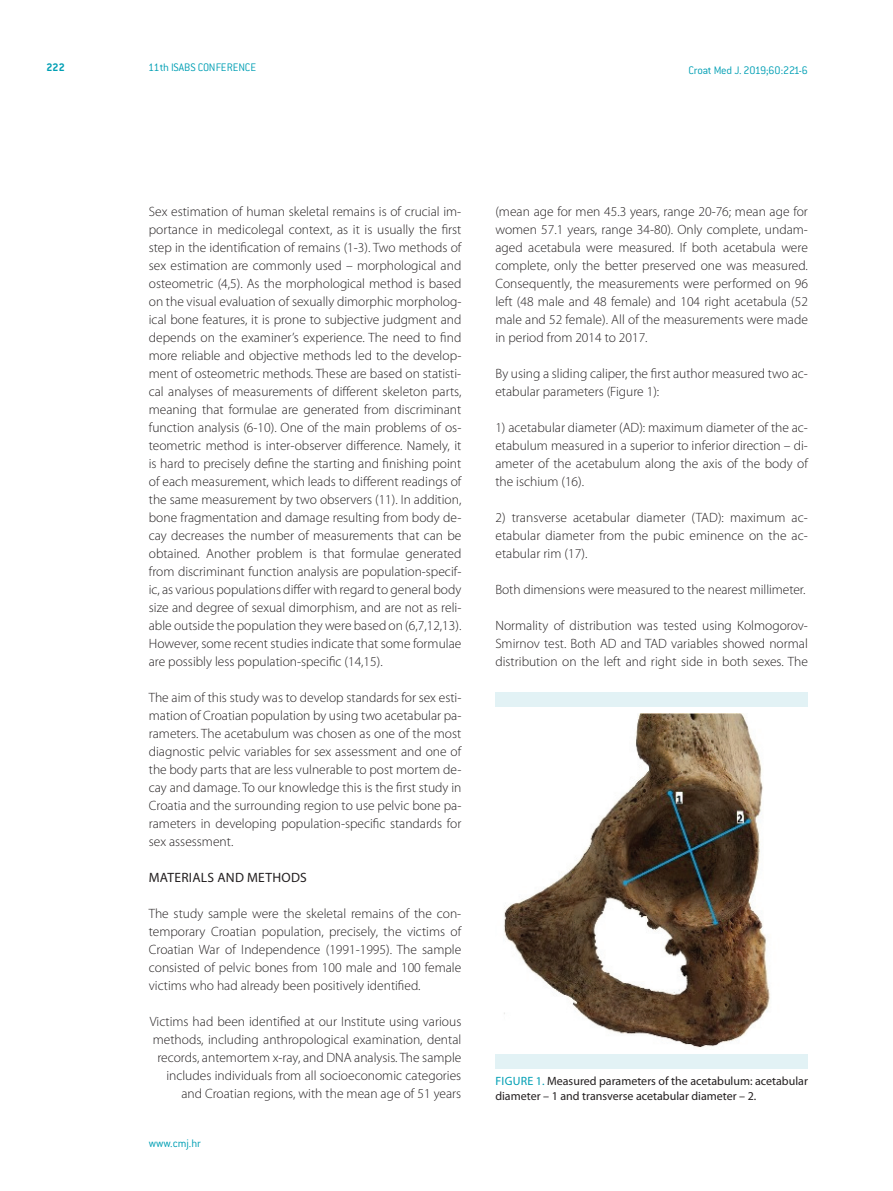
<style>
.page{position:relative;width:893px;height:1191px;background:#fff}
.page>*{position:absolute;margin:0;border:0;box-sizing:border-box;transform-origin:0 0}
.t1{font:300 13.5px/18px "Myriad Pro";color:#231f20;text-align:justify}
.t2{font:13.5px "Myriad Pro";letter-spacing:.02em;color:#231f20}
.t3{font:12px/15px "Myriad Pro";color:#231f20}
.t4{font:300 12px "ITC Conduit LTCE";letter-spacing:-.015em;color:#009fb4}
.t5{font:700 12px "ITC Conduit LTCE";color:#009fb4}
.s1{color:#009fb4}
</style>
<div class="page">
<img style="left:504px;top:713px;width:266px;height:335px">
<div style="left:495px;top:692px;width:312px;height:15px;background:#e2f2f5"></div>
<div style="left:495px;top:1053px;width:312px;height:15px;background:#e2f2f5"></div>
<p class="t5" style="left:47px;top:60px;width:20px">222</p>
<p class="t4" style="left:148px;top:61px;width:110px">11th ISABS CONFERENCE</p>
<p class="t4" style="left:688px;top:63px;width:121px">Croat Med J. 2019;60:221-6</p>
<p class="t1" style="left:149px;top:202px;width:314px">Sex estimation of human skeletal remains is of crucial im&shy;portance in medicolegal context, as it is usually the first step in the identification of remains (1-3). Two methods of sex estimation are commonly used – morphological and osteometric (4,5). As the morphological method is based on the visual evaluation of sexually dimorphic morpholog&shy;ical bone features, it is prone to subjective judgment and depends on the examiner’s experience. The need to find more reliable and objective methods led to the develop&shy;ment of osteometric methods. These are based on statisti&shy;cal analyses of measurements of different skeleton parts, meaning that formulae are generated from discriminant function analysis (6-10). One of the main problems of os&shy;teometric method is inter-observer difference. Namely, it is hard to precisely define the starting and finishing point of each measurement, which leads to different readings of the same measurement by two observers (11). In addition, bone fragmentation and damage resulting from body de&shy;cay decreases the number of measurements that can be obtained. Another problem is that formulae generated from discriminant function analysis are population-specif&shy;ic, as various populations differ with regard to general body size and degree of sexual dimorphism, and are not as reli&shy;able outside the population they were based on (6,7,12,13).<br>However, some recent studies indicate that some formulae are possibly less population-specific (14,15).</p>
<p class="t1" style="left:149px;top:688px;width:314px">The aim of this study was to develop standards for sex esti&shy;mation of Croatian population by using two acetabular pa&shy;rameters. The acetabulum was chosen as one of the most diagnostic pelvic variables for sex assessment and one of the body parts that are less vulnerable to post mortem de&shy;cay and damage. To our knowledge this is the first study in Croatia and the surrounding region to use pelvic bone pa&shy;rameters in developing population-specific standards for sex assessment.</p>
<p class="t2" style="left:149px;top:869px;width:159px">Materials and methods</p>
<p class="t1" style="left:149px;top:904px;width:314px">The study sample were the skeletal remains of the con&shy;temporary Croatian population, precisely, the victims of Croatian War of Independence (1991-1995). The sample consisted of pelvic bones from 100 male and 100 female victims who had already been positively identified.</p>
<p class="t1" style="left:150px;top:1012px;width:313px;text-align:right">Victims had been identified at our Institute using various methods, including anthropological examination, dental records, antemortem x-ray, and DNA analysis. The sample includes individuals from all socioeconomic categories and Croatian regions, with the mean age of 51 years</p>
<p class="t4" style="left:149px;top:1136px;width:54px">www.cmj.hr</p>
<p class="t1" style="left:495px;top:202px;width:314px">(mean age for men 45.3 years, range 20-76; mean age for women 57.1 years, range 34-80). Only complete, undam&shy;aged acetabula were measured. If both acetabula were complete, only the better preserved one was measured.<br>Consequently, the measurements were performed on 96 left (48 male and 48 female) and 104 right acetabula (52 male and 52 female). All of the measurements were made in period from 2014 to 2017.</p>
<p class="t1" style="left:495px;top:364px;width:314px">By using a sliding caliper, the first author measured two ac&shy;etabular parameters (Figure 1):</p>
<p class="t1" style="left:495px;top:418px;width:314px">1) acetabular diameter (AD): maximum diameter of the ac&shy;etabulum measured in a superior to inferior direction – di&shy;ameter of the acetabulum along the axis of the body of the ischium (16).</p>
<p class="t1" style="left:495px;top:508px;width:314px">2) transverse acetabular diameter (TAD): maximum ac&shy;etabular diameter from the pubic eminence on the ac&shy;etabular rim (17).</p>
<p class="t1" style="left:495px;top:580px;width:312px">Both dimensions were measured to the nearest millimeter.</p>
<p class="t1" style="left:495px;top:616px;width:314px">Normality of distribution was tested using Kolmogorov-Smirnov test. Both AD and TAD variables showed normal distribution on the left and right side in both sexes. The</p>
<p class="t3" style="left:495px;top:1073px;width:314px"><span class="s1">Figure 1.</span> Measured parameters of the acetabulum: acetabular diameter – 1 and transverse acetabular diameter – 2.</p>
</div>
